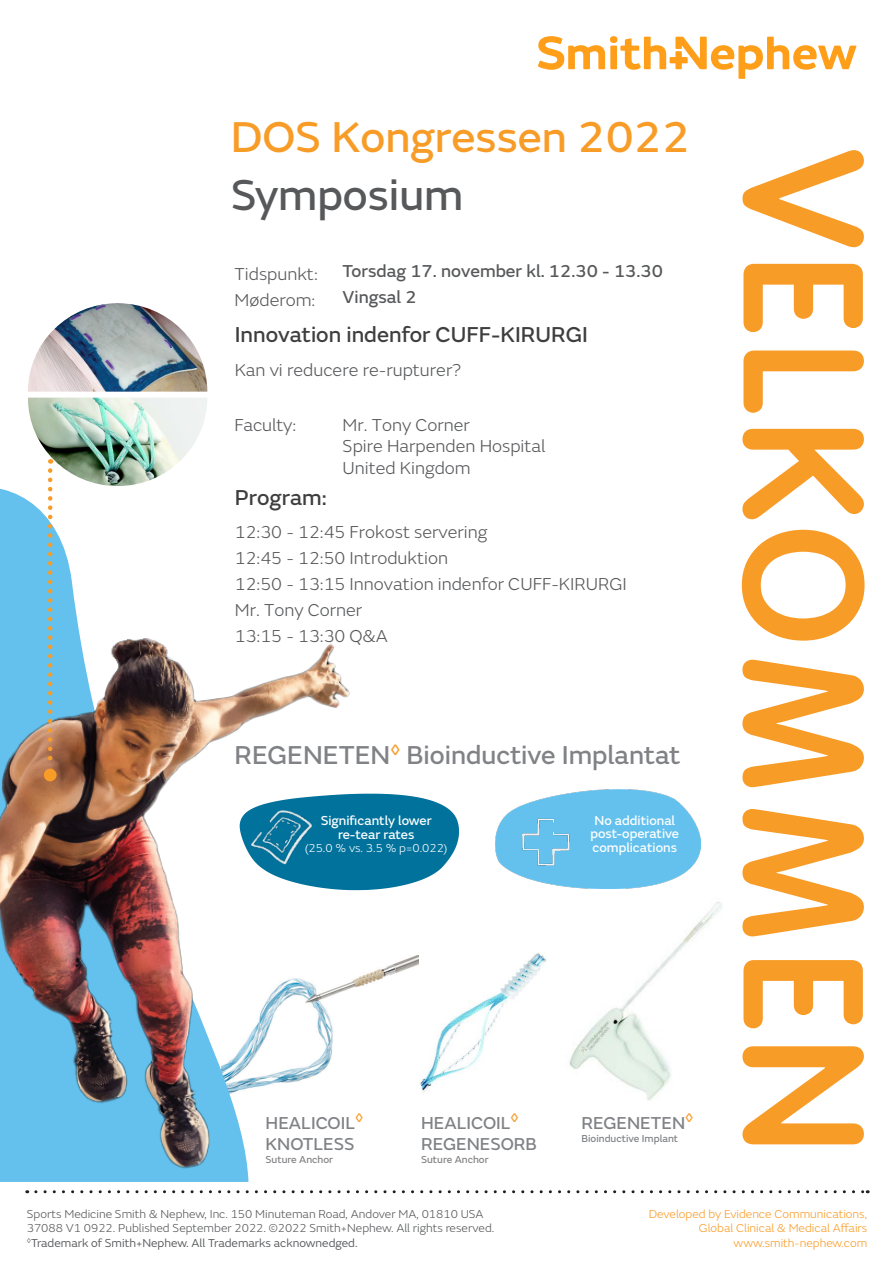
<style>
.page{position:relative;width:893px;height:1263px;background:#fff}
.page>*{position:absolute;margin:0;border:0;box-sizing:border-box;transform-origin:0 0}
.side_text{font:700 167.7px "Smith&Nephew LF";letter-spacing:.05em;color:#f89c28}
.titel_grey{font:45px/58.5px "SN Emeric Core";color:#f89c28}
.grey{font:27px "SN Emeric Core";color:#808285}
.text{font:22.5px "SN Emeric Core";color:#3e3e3f}
.text-2{font:300 18px/26px "SN Emeric";color:#57585a}
.grey-2{font:18px "SN Emeric Core";color:#808285}
.text-3{font:18px/25.8px "SN Emeric Core";color:#57585a}
.Paragraph_Style_1{font:13.5px/13.5px "SN Emeric Core";color:#fff;text-align:center}
.small_grey{font:300 12px "SN Emeric";color:#57585a}
.small_orange{font:300 12px "SN Emeric";color:#f89c28}
.small_grey-2{font:12px "SN Emeric";color:#57585a}
.Paragraph_Style_1-2{font:300 12px "SN Emeric";color:#fff}
.grey-3{font:10.5px "SN Emeric Core";color:#808285}
.s1{color:#57585a}
</style>
<div class="page">
<img style="left:415px;top:953px;width:132px;height:139px">
<img style="left:373px;top:956px;width:46px;height:136px">
<svg style="left:0;top:488px;width:73px;height:98px;fill:#64c0ec"></svg>
<svg style="left:373px;top:794px;width:86px;height:96px"></svg>
<svg style="left:538px;top:36px;width:318px;height:43px"></svg>
<img style="left:496px;top:789px;width:205px;height:99px">
<img style="left:518px;top:813px;width:56px;height:57px">
<img style="left:569px;top:902px;width:154px;height:199px">
<svg style="left:36px;top:1190px;width:832px;height:3px"></svg>
<img style="left:0;top:586px;width:373px;height:596px">
<svg style="left:48px;top:486px;width:4px;height:283px"></svg>
<div style="left:44px;top:769px;width:13px;height:12px;background:#f89c28;border-radius:50%"></div>
<img style="left:28px;top:303px;width:179px;height:89px">
<img style="left:28px;top:398px;width:179px;height:88px">
<p class="titel_grey" style="left:231px;top:107px;width:461px">DOS Kongressen 2022<br><span class="s1">Symposium</span></p>
<p class="text-2" style="left:235px;top:261px;width:85px">Tidspunkt:</p>
<p class="text-3" style="left:343px;top:258px;width:322px">Torsdag 17. november kl. 12.30 - 13.30<br>Vingsal 2</p>
<p class="text" style="left:235px;top:320px;width:355px">Innovation indenfor CUFF-KIRURGI</p>
<p class="text-2" style="left:235px;top:357px;width:228px">Kan vi reducere re-rupturer?</p>
<p class="text-2" style="left:235px;top:412px;width:63px">Faculty:</p>
<p class="text-2" style="left:343px;top:414px;width:204px;line-height:21.5px">Mr. Tony Corner<br>Spire Harpenden Hospital<br>United Kingdom</p>
<p class="text" style="left:235px;top:483px;width:94px">Program:</p>
<p class="text-2" style="left:235px;top:519px;width:394px">12:30 - 12:45 Frokost servering<br>12:45 - 12:50 Introduktion<br>12:50 - 13:15 Innovation indenfor CUFF-KIRURGI<br>Mr. Tony Corner<br>13:15 - 13:30 Q&amp;A</p>
<p class="grey" style="left:235px;top:738px;width:447px">REGENETEN<sup>◊</sup> Bioinductive Implantat</p>
<p class="Paragraph_Style_1" style="left:321px;top:814px;width:112px">Significantly lower</p>
<p class="Paragraph_Style_1" style="left:338px;top:827px;width:78px">re-tear rates</p>
<p class="Paragraph_Style_1-2" style="left:305px;top:841px;width:144px">(25.0 % vs. 3.5 % p=0.022)</p>
<p class="Paragraph_Style_1" style="left:590px;top:813px;width:90px">No additional post-operative</p>
<p class="Paragraph_Style_1" style="left:593px;top:840px;width:86px">complications</p>
<p class="grey-2" style="left:266px;top:1112px;width:99px">HEALICOIL<sup>◊</sup></p>
<p class="grey-2" style="left:266px;top:1133px;width:90px">KNOTLESS</p>
<p class="grey-3" style="left:266px;top:1153px;width:69px">Suture Anchor</p>
<p class="grey-2" style="left:421px;top:1112px;width:99px">HEALICOIL<sup>◊</sup></p>
<p class="grey-2" style="left:421px;top:1133px;width:117px">REGENESORB</p>
<p class="grey-3" style="left:421px;top:1153px;width:69px">Suture Anchor</p>
<p class="grey-2" style="left:581px;top:1112px;width:114px">REGENETEN<sup>◊</sup></p>
<p class="grey-3" style="left:581px;top:1132px;width:98px">Bioinductive Implant</p>
<p class="side_text" style="left:900px;top:150px;width:1003px;rotate:90deg">VELKOMMEN</p>
<p class="small_grey" style="left:27px;top:1206px;width:458px">Sports Medicine Smith &amp; Nephew, Inc. 150 Minuteman Road, Andover MA, 01810 USA</p>
<p class="small_grey" style="left:27px;top:1221px;width:469px">37088 V1 0922. Published September 2022. ©2022 Smith+Nephew. All rights reserved.</p>
<p class="small_grey-2" style="left:27px;top:1235px;width:332px"><sup>◊</sup>Trademark of Smith+Nephew. All Trademarks acknownedged.</p>
<p class="small_orange" style="left:649px;top:1206px;width:220px">Developed by Evidence Communications,</p>
<p class="small_orange" style="left:699px;top:1221px;width:170px">Global Clinical &amp; Medical Affairs</p>
<p class="small_orange" style="left:733px;top:1235px;width:135px">www.smith-nephew.com</p>
</div>
